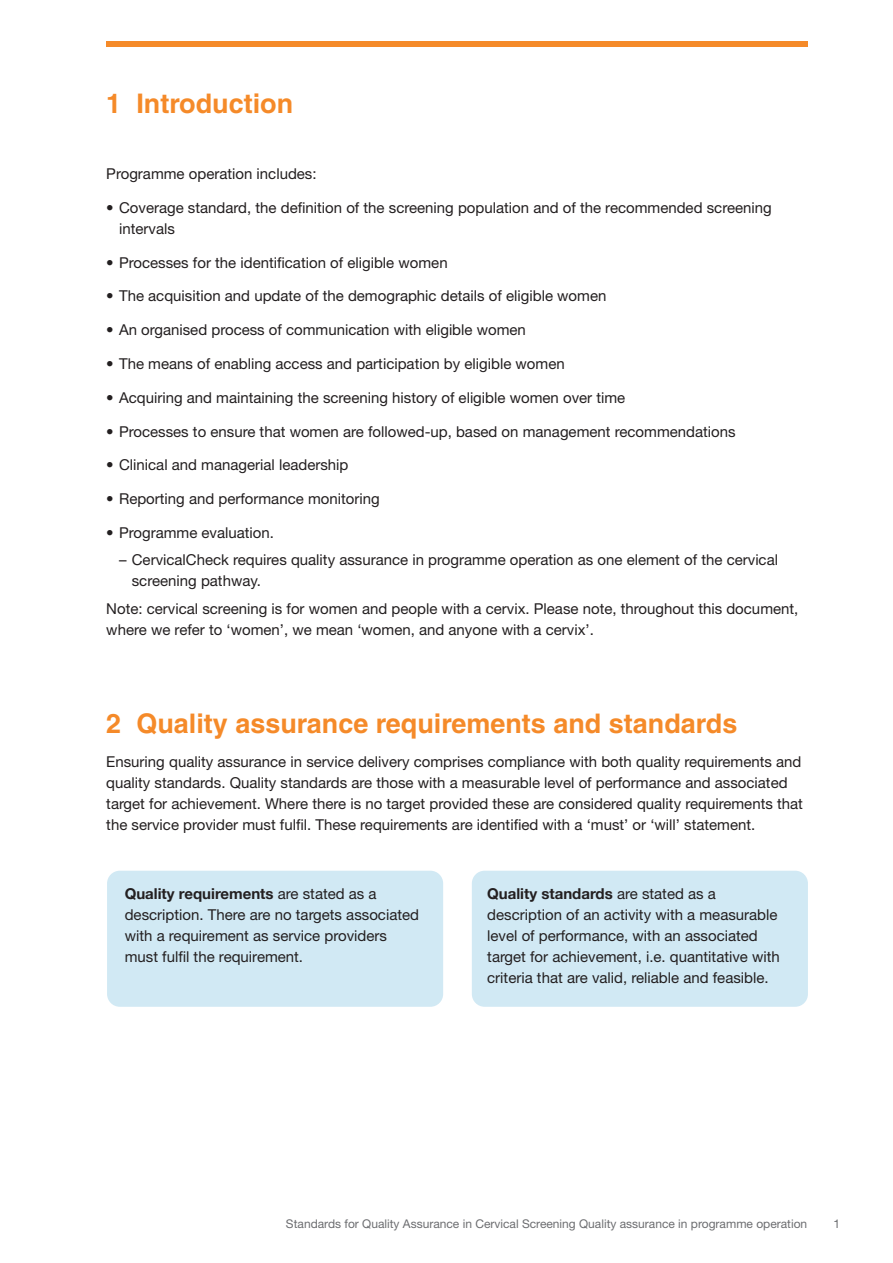
<style>
.page{position:relative;width:893px;height:1263px;background:#fff}
.page>*{position:absolute;margin:0;border:0;box-sizing:border-box;transform-origin:0 0}
._01__2020_Head_1{font:700 27px "Helvetica LT Std";color:#f58a29}
._02__2019_-_BODY{font:15px/21px "Helvetica Neue LT Pro";color:#231f20}
._03__2020_bullets{font:15px/21px "Helvetica Neue LT Pro";color:#231f20}
._03__2020_bullets_l2{font:15px/21px "Helvetica Neue LT Pro";color:#231f20}
.NMBI_A4_Body{font:12px "Helvetica Neue LT Pro";color:#6c6d70}
.s1{font-family:"Helvetica Neue";font-weight:700}
</style>
<div class="page">
<div style="left:107px;top:871px;width:336px;height:136px;background:#d1e9f4;border-radius:13px"></div>
<div style="left:472px;top:871px;width:336px;height:136px;background:#d1e9f4;border-radius:13px"></div>
<div style="left:106px;top:41px;width:702px;height:6px;background:#f58a29"></div>
<p class="_01__2020_Head_1" style="left:106px;top:87px;width:188px">1 Introduction</p>
<p class="_02__2019_-_BODY" style="left:106px;top:163px;width:212px">Programme operation includes:</p>
<p class="_03__2020_bullets" style="left:119px;top:197px;width:654px;text-indent:-13px">• Coverage standard, the definition of the screening population and of the recommended screening intervals</p>
<p class="_03__2020_bullets" style="left:106px;top:252px;width:343px">• Processes for the identification of eligible women</p>
<p class="_03__2020_bullets" style="left:106px;top:285px;width:502px">• The acquisition and update of the demographic details of eligible women</p>
<p class="_03__2020_bullets" style="left:106px;top:319px;width:421px">• An organised process of communication with eligible women</p>
<p class="_03__2020_bullets" style="left:106px;top:353px;width:460px">• The means of enabling access and participation by eligible women</p>
<p class="_03__2020_bullets" style="left:106px;top:387px;width:520px">• Acquiring and maintaining the screening history of eligible women over time</p>
<p class="_03__2020_bullets" style="left:106px;top:420px;width:631px">• Processes to ensure that women are followed-up, based on management recommendations</p>
<p class="_03__2020_bullets" style="left:106px;top:454px;width:244px">• Clinical and managerial leadership</p>
<p class="_03__2020_bullets" style="left:106px;top:488px;width:275px">• Reporting and performance monitoring</p>
<p class="_03__2020_bullets" style="left:106px;top:522px;width:169px">• Programme evaluation.</p>
<p class="_03__2020_bullets_l2" style="left:132px;top:549px;width:648px;text-indent:-13px">– CervicalCheck requires quality assurance in programme operation as one element of the cervical screening pathway.</p>
<p class="_03__2020_bullets_l2" style="left:106px;top:597px;width:694px">Note: cervical screening is for women and people with a cervix. Please note, throughout this document, where we refer to ‘women’, we mean ‘women, and anyone with a cervix’.</p>
<p class="_01__2020_Head_1" style="left:106px;top:707px;width:633px">2 Quality assurance requirements and standards</p>
<p class="_02__2019_-_BODY" style="left:106px;top:751px;width:698px">Ensuring quality assurance in service delivery comprises compliance with both quality requirements and quality standards. Quality standards are those with a measurable level of performance and associated target for achievement. Where there is no target provided these are considered quality requirements that the service provider must fulfil. These requirements are identified with a ‘must’ or ‘will’ statement.</p>
<p class="_02__2019_-_BODY" style="left:125px;top:882px;width:296px"><span class="s1">Quality requirements</span> are stated as a description. There are no targets associated with a requirement as service providers must fulfil the requirement.</p>
<p class="_02__2019_-_BODY" style="left:487px;top:882px;width:294px"><span class="s1">Quality standards</span> are stated as a description of an activity with a measurable level of performance, with an associated target for achievement, i.e. quantitative with criteria that are valid, reliable and feasible.</p>
<p class="NMBI_A4_Body" style="left:286px;top:1217px;width:523px">Standards for Quality Assurance in Cervical Screening Quality assurance in programme operation</p>
<p class="NMBI_A4_Body" style="left:833px;top:1217px;width:8px">1</p>
</div>
